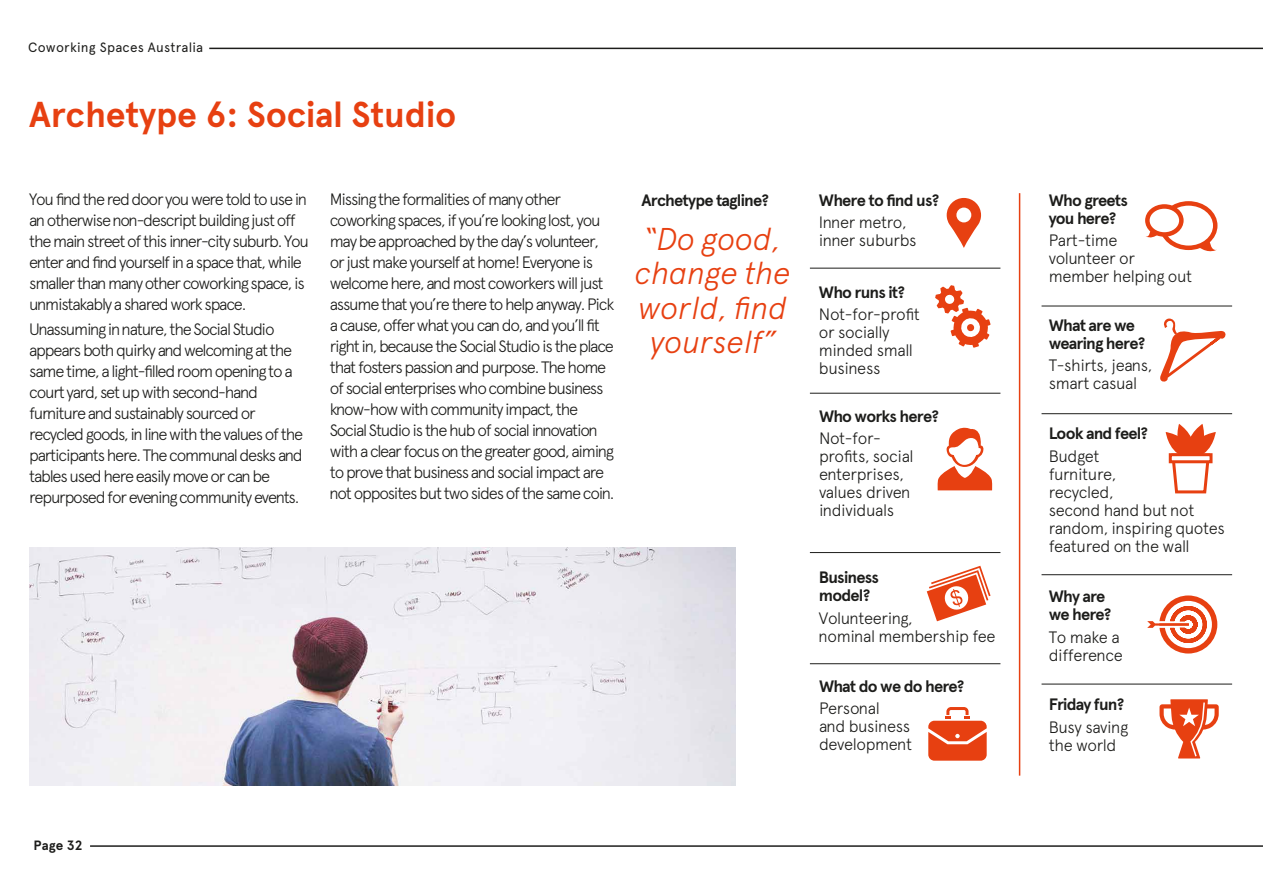
<style>
.page{position:relative;width:1263px;height:893px;background:#fff}
.page>*{position:absolute;margin:0;border:0;box-sizing:border-box;transform-origin:0 0}
.t1{font:700 36px "Apercu Pro";letter-spacing:-.005em;color:#e74011}
.t2{font:italic 300 31.5px/34.5px "Apercu Pro";letter-spacing:-.005em;color:#e74011;text-align:center}
.t3{font:300 16.5px/21px "Apercu Pro";letter-spacing:-.075em;color:#1d1d1b}
.t4{font:300 16.5px/18px "Apercu Pro";letter-spacing:-.025em;color:#1d1d1b}
.t5{font:700 16.5px/18px "Apercu Pro";letter-spacing:-.05em;color:#1d1d1b}
.t6{font:13.5px "Apercu Pro";letter-spacing:.015em;color:#1d1d1b}
.t7{font:700 13.5px "Apercu Pro";letter-spacing:.01em;color:#1d1d1b}
</style>
<div class="page">
<hr style="left:810px;top:268px;width:190px;height:1px;background:#1d1d1b">
<hr style="left:810px;top:393px;width:190px;height:1px;background:#1d1d1b">
<hr style="left:810px;top:552px;width:190px;height:1px;background:#1d1d1b">
<hr style="left:810px;top:663px;width:190px;height:1px;background:#1d1d1b">
<hr style="left:1041px;top:306px;width:191px;height:1px;background:#1d1d1b">
<hr style="left:1041px;top:413px;width:191px;height:1px;background:#1d1d1b">
<hr style="left:1041px;top:574px;width:191px;height:1px;background:#1d1d1b">
<hr style="left:1041px;top:684px;width:191px;height:1px;background:#1d1d1b">
<svg style="left:947px;top:198px;width:34px;height:50px"></svg>
<div style="left:956px;top:208px;width:15px;height:14px;background:#fff;border-radius:50%"></div>
<svg style="left:927px;top:566px;width:63px;height:55px"></svg>
<svg style="left:928px;top:707px;width:59px;height:54px"></svg>
<svg style="left:1145px;top:201px;width:72px;height:51px"></svg>
<svg style="left:1160px;top:318px;width:66px;height:64px"></svg>
<svg style="left:1165px;top:424px;width:51px;height:70px"></svg>
<svg style="left:1169px;top:453px;width:43px;height:10px"></svg>
<svg style="left:1159px;top:699px;width:60px;height:59px"></svg>
<svg style="left:1147px;top:595px;width:70px;height:58px"></svg>
<svg style="left:935px;top:285px;width:55px;height:63px"></svg>
<hr style="left:1019px;top:193px;width:1px;height:583px;background:#e74011">
<hr style="left:90px;top:845px;width:1173px;height:2px;background:#1d1d1b">
<hr style="left:209px;top:48px;width:1054px;height:1px;background:#1d1d1b">
<svg style="left:937px;top:428px;width:55px;height:62px"></svg>
<img style="left:29px;top:548px;width:707px;height:237px">
<p class="t6" style="left:28px;top:37px;width:176px">Coworking Spaces Australia</p>
<h1 class="t1" style="left:29px;top:87px;width:429px">Archetype 6: Social Studio</h1>
<p class="t3" style="left:29px;top:187px;width:281px">You find the red door you were told to use in an otherwise non-descript building just off the main street of this inner-city suburb. You enter and find yourself in a space that, while smaller than many other coworking space, is unmistakably a shared work space.</p>
<p class="t3" style="left:29px;top:317px;width:276px">Unassuming in nature, the Social Studio appears both quirky and welcoming at the same time, a light-filled room opening to a court yard, set up with second-hand furniture and sustainably sourced or recycled goods, in line with the values of the participants here. The communal desks and tables used here easily move or can be repurposed for evening community events.</p>
<p class="t3" style="left:330px;top:187px;width:286px">Missing the formalities of many other coworking spaces, if you’re looking lost, you may be approached by the day’s volunteer, or just make yourself at home! Everyone is welcome here, and most coworkers will just assume that you’re there to help anyway. Pick a cause, offer what you can do, and you’ll fit right in, because the Social Studio is the place that fosters passion and purpose. The home of social enterprises who combine business know-how with community impact, the Social Studio is the hub of social innovation with a clear focus on the greater good, aiming to prove that business and social impact are not opposites but two sides of the same coin.</p>
<p class="t5" style="left:641px;top:191px;width:129px">Archetype tagline?</p>
<h2 class="t2" style="left:635px;top:219px;width:157px">“Do good, change the world, find yourself”</h2>
<p class="t5" style="left:819px;top:191px;width:122px">Where to find us?</p>
<p class="t4" style="left:819px;top:212px;width:99px">Inner metro, inner suburbs</p>
<p class="t5" style="left:819px;top:282px;width:88px">Who runs it?</p>
<p class="t4" style="left:819px;top:304px;width:103px">Not-for-profit or socially minded small business</p>
<p class="t5" style="left:819px;top:407px;width:122px">Who works here?</p>
<p class="t4" style="left:819px;top:428px;width:96px">Not-for&shy;profits, social enterprises, values driven individuals</p>
<p class="t5" style="left:819px;top:568px;width:61px">Business model?</p>
<p class="t4" style="left:819px;top:608px;width:178px">Volunteering,<br>nominal membership fee</p>
<p class="t5" style="left:819px;top:677px;width:147px">What do we do here?</p>
<p class="t4" style="left:819px;top:698px;width:95px">Personal<br>and business development</p>
<p class="t7" style="left:34px;top:835px;width:50px">Page 32</p>
<p class="t5" style="left:1049px;top:191px;width:81px">Who greets you here?</p>
<p class="t4" style="left:1049px;top:230px;width:145px">Part-time<br>volunteer or member helping out</p>
<p class="t5" style="left:1049px;top:316px;width:98px">What are we wearing here?</p>
<p class="t4" style="left:1049px;top:355px;width:105px">T-shirts, jeans, smart casual</p>
<p class="t5" style="left:1049px;top:424px;width:101px">Look and feel?</p>
<p class="t4" style="left:1049px;top:445px;width:178px">Budget<br>furniture,<br>recycled,<br>second hand but not random, inspiring quotes featured on the wall</p>
<p class="t5" style="left:1049px;top:587px;width:64px">Why are we here?</p>
<p class="t4" style="left:1049px;top:627px;width:76px">To make a difference</p>
<p class="t5" style="left:1049px;top:695px;width:77px">Friday fun?</p>
<p class="t4" style="left:1049px;top:717px;width:81px">Busy saving the world</p>
</div>
